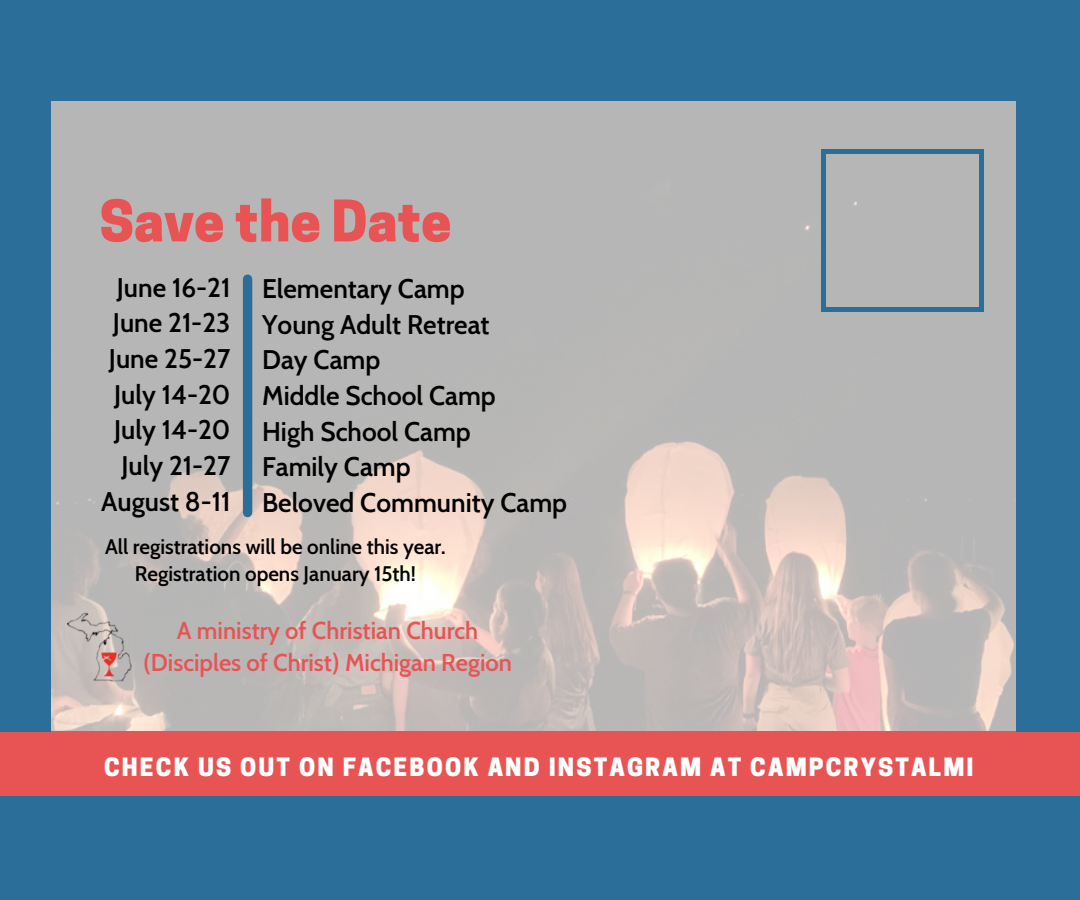
<style>
.page{position:relative;width:1080px;height:900px;background:#fff}
.page>*{position:absolute;margin:0;border:0;box-sizing:border-box;transform-origin:0 0}
.t1{font:800 53.75px "Cooper Hewitt";color:#e85454}
.t2{font:600 26.25px "Cabin";color:#000}
.t3{font:600 23.75px/32px "Cabin";color:#e85454;text-align:center}
.t4{font:800 23.75px "Cooper Hewitt";letter-spacing:.09em;color:#fff}
.t5{font:600 20.5px/27.5px "Cabin";color:#000;text-align:center}
</style>
<div class="page">
<img style="left:51px;top:101px;width:965px;height:631px">
<div style="left:0;top:732px;width:1080px;height:71px;background:#e85454"></div>
<div style="left:243px;top:279px;width:9px;height:234px;background:#2a6e99"></div>
<svg style="left:979px;top:307px;width:5px;height:5px"></svg>
<div style="left:821px;top:154px;width:5px;height:153px;background:#2a6e99"></div>
<svg style="left:821px;top:307px;width:5px;height:5px"></svg>
<div style="left:979px;top:154px;width:5px;height:153px;background:#2a6e99"></div>
<div style="left:826px;top:307px;width:153px;height:5px;background:#2a6e99"></div>
<svg style="left:979px;top:149px;width:5px;height:5px"></svg>
<svg style="left:821px;top:149px;width:5px;height:5px"></svg>
<div style="left:826px;top:149px;width:153px;height:5px;background:#2a6e99"></div>
<img style="left:68px;top:607px;width:64px;height:84px">
<div style="left:0;top:0;width:1080px;height:101px;background:#2a6e99"></div>
<div style="left:0;top:797px;width:1080px;height:103px;background:#2a6e99"></div>
<div style="left:1016px;top:0;width:64px;height:732px;background:#2a6e99"></div>
<div style="left:0;top:0;width:51px;height:732px;background:#2a6e99"></div>
<p class="t1" style="left:100px;top:201px;width:353px">Save the Date</p>
<p class="t2" style="left:117px;top:271px;width:115px">June 16-21</p>
<p class="t2" style="left:113px;top:307px;width:119px">June 21-23</p>
<p class="t2" style="left:109px;top:343px;width:123px">June 25-27</p>
<p class="t2" style="left:114px;top:378px;width:118px">July 14-20</p>
<p class="t2" style="left:114px;top:414px;width:118px">July 14-20</p>
<p class="t2" style="left:121px;top:450px;width:110px">July 21-27</p>
<p class="t2" style="left:101px;top:485px;width:131px">August 8-11</p>
<p class="t2" style="left:262px;top:273px;width:204px">Elementary Camp</p>
<p class="t2" style="left:262px;top:308px;width:229px">Young Adult Retreat</p>
<p class="t2" style="left:262px;top:344px;width:120px">Day Camp</p>
<p class="t2" style="left:262px;top:380px;width:235px">Middle School Camp</p>
<p class="t2" style="left:262px;top:415px;width:210px">High School Camp</p>
<p class="t2" style="left:262px;top:451px;width:150px">Family Camp</p>
<p class="t2" style="left:262px;top:487px;width:307px">Beloved Community Camp</p>
<p class="t5" style="left:105px;top:533px;width:342px">All registrations will be online this year.<br>Registration opens January 15th!</p>
<p class="t3" style="left:143px;top:615px;width:370px">A ministry of Christian Church (Disciples of Christ) Michigan Region</p>
<p class="t4" style="left:104px;top:759px;width:871px">CHECK US OUT ON FACEBOOK AND INSTAGRAM AT CAMPCRYSTALMI</p>
</div>
